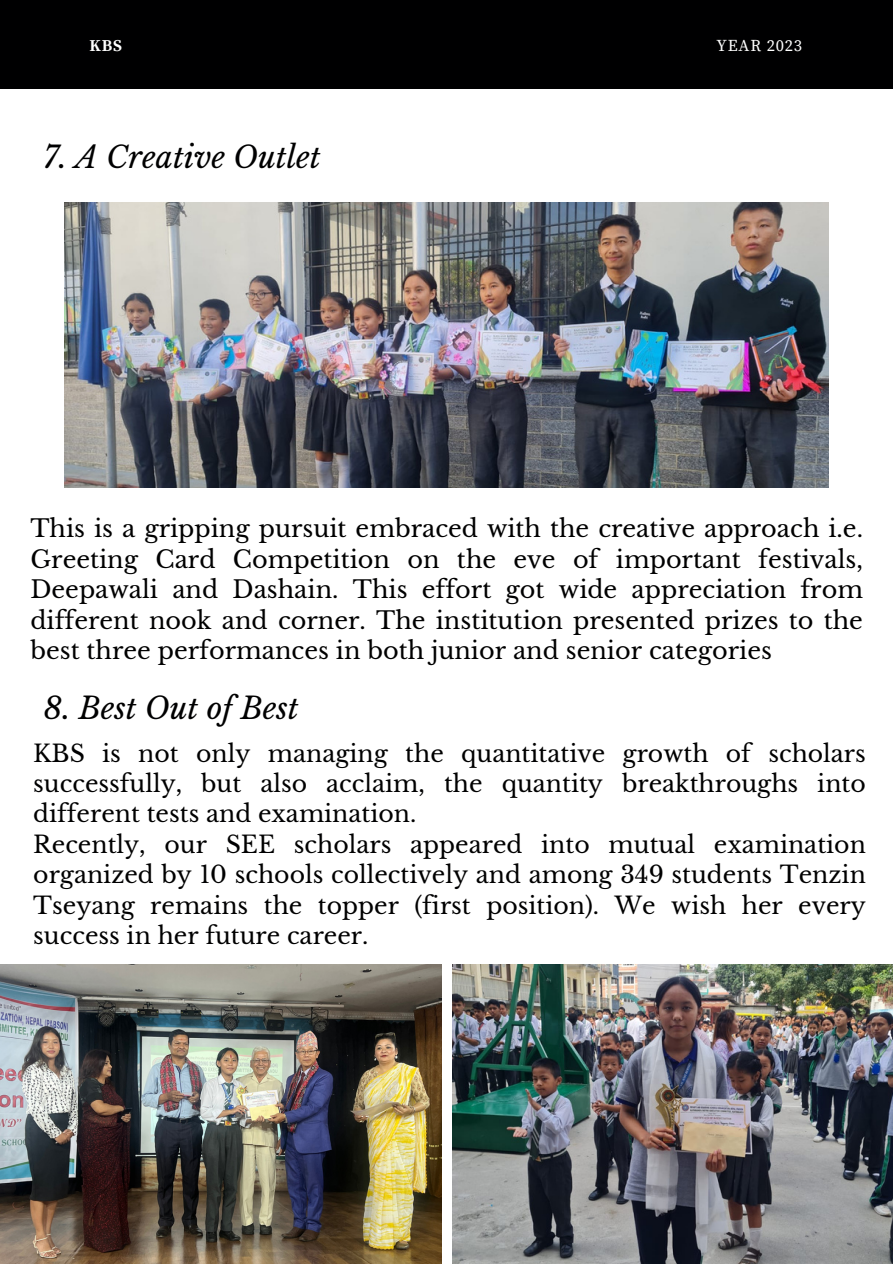
<style>
.page{position:relative;width:893px;height:1264px;background:#fff}
.page>*{position:absolute;margin:0;border:0;box-sizing:border-box;transform-origin:0 0}
.t1{font:italic 30px "Libre Baskerville";color:#000001}
.t2{font:24px/30.3px "Libre Baskerville";color:#000001;text-align:justify}
.t3{font:23.55px/30.3px "Libre Baskerville";color:#000001;text-align:justify}
.t4{font:16.5px "Source Serif Pro";letter-spacing:.05em;color:#fff}
.t5{font:700 16.5px "Source Serif Pro";color:#fff}
</style>
<div class="page">
<img style="left:64px;top:203px;width:764px;height:284px">
<img style="left:0;top:964px;width:441px;height:299px">
<img style="left:452px;top:964px;width:440px;height:299px">
<div style="left:0;top:0;width:892px;height:89px;background:#000001"></div>
<p class="t5" style="left:89px;top:36px;width:34px">KBS</p>
<p class="t4" style="left:716px;top:36px;width:87px">YEAR 2023</p>
<p class="t1" style="left:43px;top:139px;width:279px">7. A Creative Outlet</p>
<p class="t2" style="left:30px;top:514px;width:834px">This is a gripping pursuit embraced with the creative approach i.e.<br>Greeting Card Competition on the eve of important festivals, Deepawali and Dashain. This effort got wide appreciation from different nook and corner. The institution presented prizes to the best three performances in both junior and senior categories</p>
<p class="t1" style="left:43px;top:689px;width:257px">8. Best Out of Best</p>
<p class="t3" style="left:33px;top:738px;width:834px">KBS is not only managing the quantitative growth of scholars successfully, but also acclaim, the quantity breakthroughs into different tests and examination.</p>
<p class="t3" style="left:33px;top:829px;width:834px">Recently, our SEE scholars appeared into mutual examination organized by 10 schools collectively and among 349 students Tenzin Tseyang remains the topper (first position). We wish her every success in her future career.</p>
</div>
